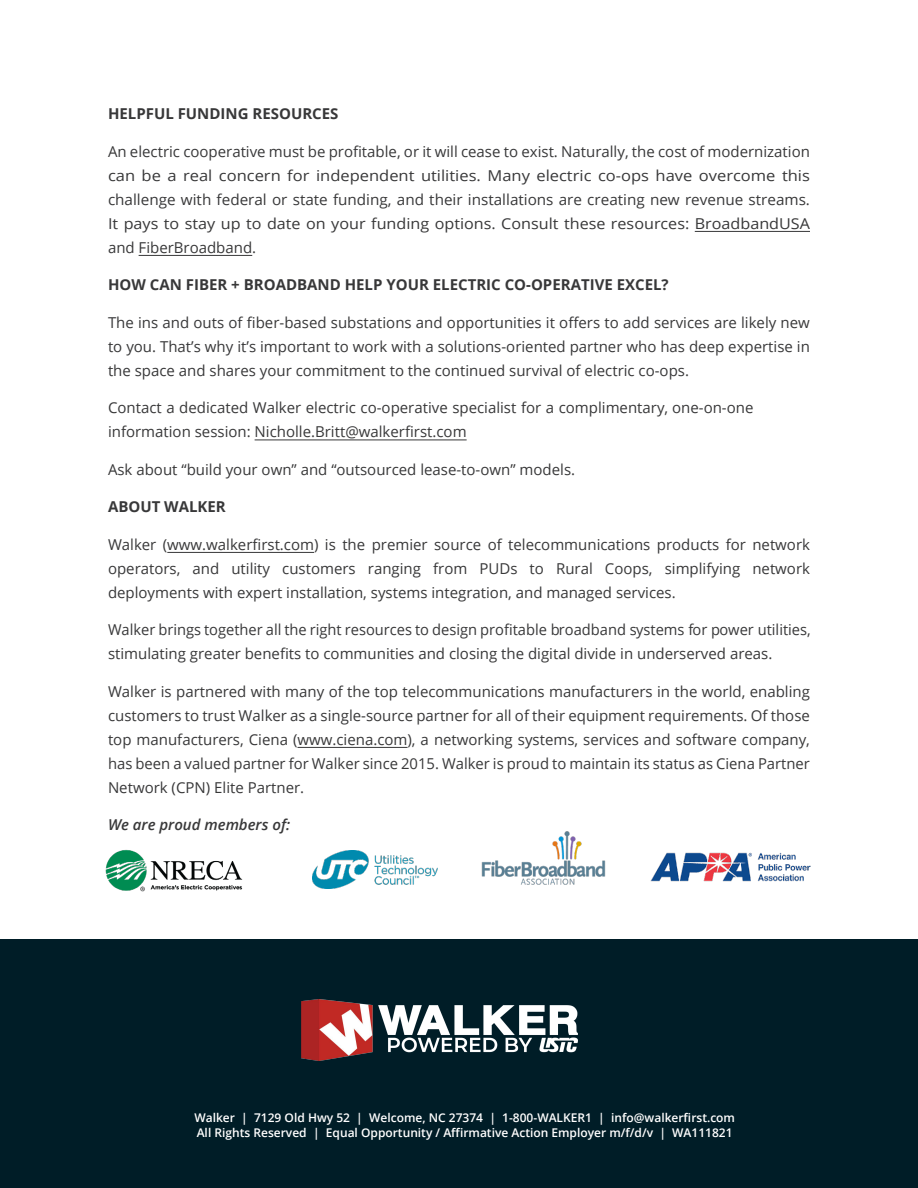
<style>
.page{position:relative;width:918px;height:1188px;background:#fff}
.page>*{position:absolute;margin:0;border:0;box-sizing:border-box;transform-origin:0 0}
.t1{font:15px/24px "Open Sans";color:#383839;text-align:justify}
.t2{font:700 15px "Open Sans";color:#383839}
.t3{font:italic 600 15px "Open Sans";color:#383839}
.t4{font:600 12px/14.4px "Open Sans";color:#fff}
</style>
<div class="page">
<hr style="left:298px;top:747px;width:110px;height:1px;background:#383839">
<hr style="left:167px;top:552px;width:147px;height:1px;background:#383839">
<hr style="left:255px;top:440px;width:212px;height:1px;background:#383839">
<hr style="left:139px;top:255px;width:113px;height:1px;background:#383839">
<hr style="left:695px;top:231px;width:115px;height:1px;background:#383839">
<div style="left:0;top:940px;width:918px;height:248px;background:#001d27"></div>
<img style="left:105px;top:849px;width:138px;height:43px">
<img style="left:313px;top:850px;width:124px;height:39px">
<img style="left:481px;top:831px;width:125px;height:54px">
<img style="left:650px;top:852px;width:161px;height:30px">
<img style="left:301px;top:999px;width:276px;height:62px">
<p class="t2" style="left:108px;top:103px;width:232px">HELPFUL FUNDING RESOURCES</p>
<p class="t1" style="left:108px;top:139px;width:704px">An electric cooperative must be profitable, or it will cease to exist. Naturally, the cost of modernization can be a real concern for independent utilities. Many electric co-ops have overcome this challenge with federal or state funding, and their installations are creating new revenue streams.<br>It pays to stay up to date on your funding options. Consult these resources: BroadbandUSA and FiberBroadband.</p>
<p class="t2" style="left:108px;top:274px;width:562px">HOW CAN FIBER + BROADBAND HELP YOUR ELECTRIC CO-OPERATIVE EXCEL?</p>
<p class="t1" style="left:108px;top:310px;width:703px">The ins and outs of fiber-based substations and opportunities it offers to add services are likely new to you. That’s why it’s important to work with a solutions-oriented partner who has deep expertise in the space and shares your commitment to the continued survival of electric co-ops.</p>
<p class="t1" style="left:108px;top:396px;width:647px">Contact a dedicated Walker electric co-operative specialist for a complimentary, one-on-one information session: Nicholle.Britt@walkerfirst.com</p>
<p class="t1" style="left:108px;top:457px;width:469px">Ask about “build your own” and “outsourced lease-to-own” models.</p>
<p class="t2" style="left:108px;top:496px;width:119px">ABOUT WALKER</p>
<p class="t1" style="left:108px;top:532px;width:704px">Walker (www.walkerfirst.com) is the premier source of telecommunications products for network operators, and utility customers ranging from PUDs to Rural Coops, simplifying network deployments with expert installation, systems integration, and managed services.</p>
<p class="t1" style="left:108px;top:618px;width:704px">Walker brings together all the right resources to design profitable broadband systems for power utilities, stimulating greater benefits to communities and closing the digital divide in underserved areas.</p>
<p class="t1" style="left:108px;top:679px;width:704px">Walker is partnered with many of the top telecommunications manufacturers in the world, enabling customers to trust Walker as a single-source partner for all of their equipment requirements. Of those top manufacturers, Ciena (www.ciena.com), a networking systems, services and software company, has been a valued partner for Walker since 2015. Walker is proud to maintain its status as Ciena Partner Network (CPN) Elite Partner.</p>
<p class="t3" style="left:108px;top:815px;width:184px">We are proud members of:</p>
<p class="t4" style="left:194px;top:1111px;width:542px">Walker | 7129 Old Hwy 52 | Welcome, NC 27374 | 1-800-WALKER1 | info@walkerfirst.com<br>All Rights Reserved | Equal Opportunity / Affirmative Action Employer m/f/d/v | WA111821</p>
</div>
